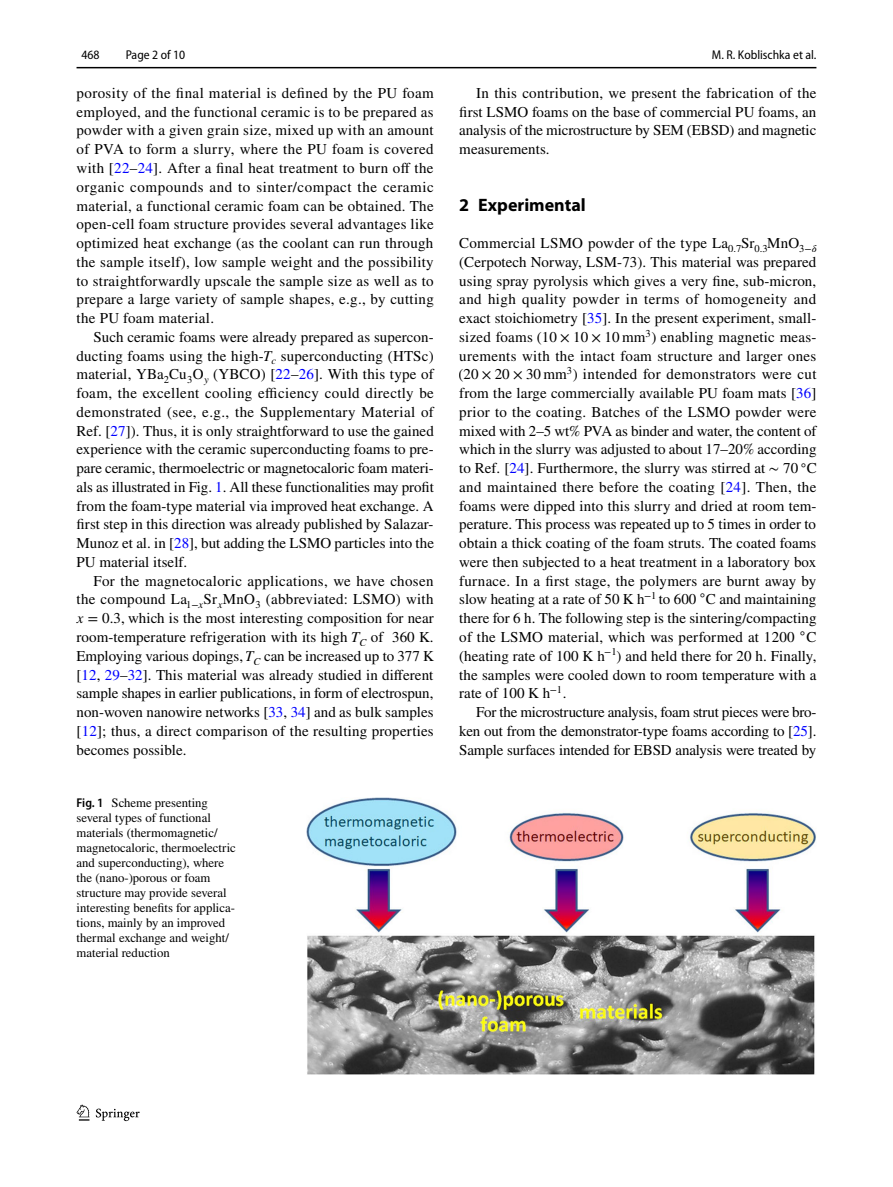
<style>
.page{position:relative;width:893px;height:1187px;background:#fff}
.page>*{position:absolute;margin:0;border:0;box-sizing:border-box;transform-origin:0 0}
.t1{font:700 18px "Myriad Pro";color:#000}
.t2{font:15px/18.8px "STIX";letter-spacing:.005em;color:#000;text-align:justify}
.t3{font:12.75px/15px "STIX";color:#000}
.t4{font:semi-condensed 12.75px "Myriad Pro";color:#000}
.s1{color:#00f}
.s2{font-family:"STIX General Italic 12"}
.s3{font-family:"STIX General Italic 9"}
.s4{font-family:"STIX Math Regular 6"}
.s5{font-family:"STIX General Regular 9"}
.s6{font-family:"STIX General Italic 10"}
.s7{font-family:"STIX General Italic 11"}
.s8{font-family:"STIX Math Regular 8"}
.s9{font-family:"STIX General Regular 13"}
.s10{font-family:"STIX Math Regular 9"}
.s11{font-family:"STIX General Regular 14"}
.s12{font-family:"STIX Math Regular 10"}
.s13{font-family:"STIX General Regular 15"}
.s14{font-family:"STIX General Regular 19"}
.s15{font-family:"Myriad Pro";font-weight:600;font-stretch:semi-condensed}
</style>
<div class="page">
<hr style="left:77px;top:67px;width:739px;height:1px;background:#000">
<svg style="left:77px;top:1104px;width:12px;height:16px"></svg>
<svg style="left:96px;top:1108px;width:44px;height:12px"></svg>
<img style="left:306px;top:797px;width:510px;height:276px">
<p class="t4" style="left:82px;top:48px;width:20px">468</p>
<p class="t4" style="left:126px;top:48px;width:61px">Page 2 of 10</p>
<p class="t4" style="left:712px;top:48px;width:106px">M. R. Koblischka et al.</p>
<p class="t2" style="left:77px;top:84px;width:359px">porosity of the final material is defined by the PU foam employed, and the functional ceramic is to be prepared as powder with a given grain size, mixed up with an amount of PVA to form a slurry, where the PU foam is covered with [<span class="s1">22</span>–<span class="s1">24</span>]. After a final heat treatment to burn off the organic compounds and to sinter/compact the ceramic material, a functional ceramic foam can be obtained. The open-cell foam structure provides several advantages like optimized heat exchange (as the coolant can run through the sample itself), low sample weight and the possibility to straightforwardly upscale the sample size as well as to prepare a large variety of sample shapes, e.g., by cutting the PU foam material.</p>
<p class="t2" style="left:77px;top:328px;width:359px;text-indent:17px">Such ceramic foams were already prepared as supercon&shy;ducting foams using the high-<span class="s2">T</span><sub>c</sub> superconducting (HTSc) material, YBa<sub>2</sub>Cu<sub>3</sub>O<sub>y</sub> (YBCO) [<span class="s1">22</span>–<span class="s1">26</span>]. With this type of foam, the excellent cooling efficiency could directly be demonstrated (see, e.g., the Supplementary Material of Ref. [<span class="s1">27</span>]). Thus, it is only straightforward to use the gained experience with the ceramic superconducting foams to pre&shy;pare ceramic, thermoelectric or magnetocaloric foam materi&shy;als as illustrated in Fig. <span class="s1">1</span>. All these functionalities may profit from the foam-type material via improved heat exchange. A first step in this direction was already published by Salazar-Munoz et al. in [<span class="s1">28</span>], but adding the LSMO particles into the PU material itself.</p>
<p class="t2" style="left:77px;top:572px;width:359px;text-indent:17px">For the magnetocaloric applications, we have chosen the compound La<sub>1</sub><sub>−</sub><sub>x</sub>Sr<sub>x</sub>MnO<sub>3</sub> (abbreviated: LSMO) with <span class="s3">x</span> <span class="s4">=</span> <span class="s5">0.3,</span> which is the most interesting composition for near room-temperature refrigeration with its high <span class="s6">T</span><sub>C</sub> of 360 K.<br>Employing various dopings, <span class="s7">T</span><sub>C</sub> can be increased up to 377 K [<span class="s1">12</span>, <span class="s1">29</span>–<span class="s1">32</span>]. This material was already studied in different sample shapes in earlier publications, in form of electrospun, non-woven nanowire networks [<span class="s1">33</span>, <span class="s1">34</span>] and as bulk samples [<span class="s1">12</span>]; thus, a direct comparison of the resulting properties becomes possible.</p>
<p class="t2" style="left:459px;top:84px;width:359px;text-indent:17px">In this contribution, we present the fabrication of the first LSMO foams on the base of commercial PU foams, an analysis of the microstructure by SEM (EBSD) and magnetic measurements.</p>
<p class="t1" style="left:459px;top:193px;width:128px">2 Experimental</p>
<p class="t2" style="left:458px;top:234px;width:360px">Commercial LSMO powder of the type La<sub>0.7</sub>Sr<sub>0.3</sub>MnO<sub>3</sub><sub>−</sub><sub>𝛿 </sub>(Cerpotech Norway, LSM-73). This material was prepared using spray pyrolysis which gives a very fine, sub-micron, and high quality powder in terms of homogeneity and exact stoichiometry [<span class="s1">35</span>]. In the present experiment, small&shy;sized foams <span class="s8">(</span><span class="s9">10</span> <span class="s8">×</span> <span class="s9">10</span> <span class="s8">×</span> <span class="s9">10 mm</span><sup>3</sup><span class="s8">)</span> enabling magnetic meas&shy;urements with the intact foam structure and larger ones <span class="s10">(</span><span class="s11">20</span> <span class="s10">×</span> <span class="s11">20</span> <span class="s10">×</span> <span class="s11">30 mm</span><sup>3</sup><span class="s10">)</span> intended for demonstrators were cut from the large commercially available PU foam mats [<span class="s1">36</span>] prior to the coating. Batches of the LSMO powder were mixed with 2–5 wt% PVA as binder and water, the content of which in the slurry was adjusted to about 17–20% according to Ref. [<span class="s1">24</span>]. Furthermore, the slurry was stirred at <span class="s12">∼</span> <span class="s13">70</span> <sup>◦</sup><span class="s13">C </span>and maintained there before the coating [<span class="s1">24</span>]. Then, the foams were dipped into this slurry and dried at room tem&shy;perature. This process was repeated up to 5 times in order to obtain a thick coating of the foam struts. The coated foams were then subjected to a heat treatment in a laboratory box furnace. In a first stage, the polymers are burnt away by slow heating at a rate of 50 K h<sup>−</sup><sup>1</sup> to 600 <sup>◦</sup>C and maintaining there for 6 h. The following step is the sintering/compacting of the LSMO material, which was performed at 1200 <sup>◦</sup>C (heating rate of 100 K h<sup>−</sup><sup>1</sup>) and held there for 20 h. Finally, the samples were cooled down to room temperature with a rate of 100 K h<sup>−</sup><sup>1</sup><span class="s14">.</span></p>
<p class="t2" style="left:459px;top:703px;width:359px;text-indent:17px">For the microstructure analysis, foam strut pieces were bro&shy;ken out from the demonstrator-type foams according to [<span class="s1">25</span>].<br>Sample surfaces intended for EBSD analysis were treated by</p>
<p class="t3" style="left:77px;top:796px;width:161px"><span class="s15">Fig. 1</span> Scheme presenting several types of functional materials (thermomagnetic/ magnetocaloric, thermoelectric and superconducting), where the (nano-)porous or foam structure may provide several interesting benefits for applica&shy;tions, mainly by an improved thermal exchange and weight/ material reduction</p>
</div>
